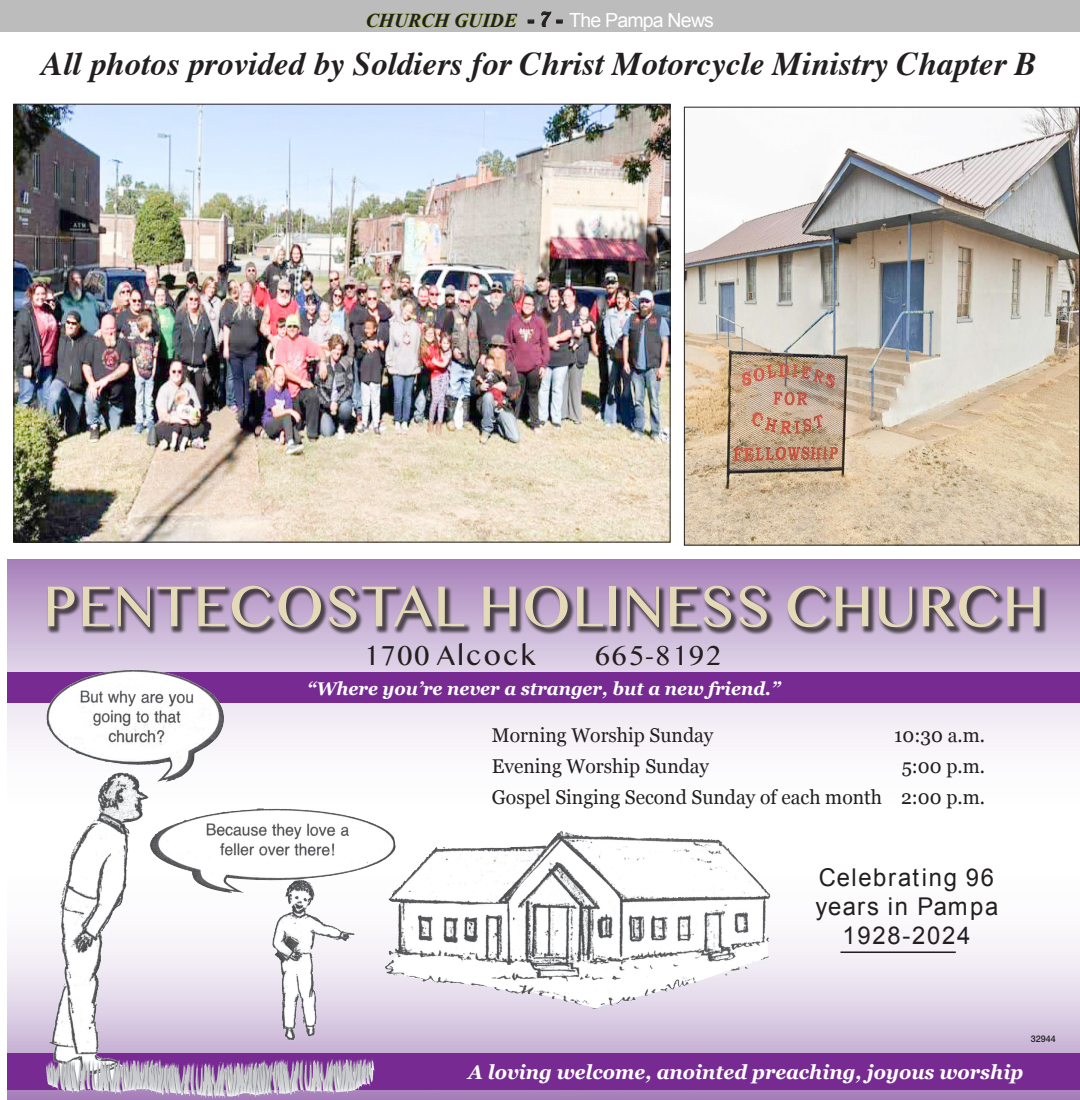
<style>
.page{position:relative;width:1080px;height:1100px;background:#fff}
.page>*{position:absolute;margin:0;border:0;box-sizing:border-box;transform-origin:0 0}
.t1{font:61.2px "Sinhala MN";letter-spacing:.01em;color:#e5dab7}
.t2{font:italic 700 33px "Times";color:#231f20}
.t3{font:29.1px "Sinhala MN";letter-spacing:.05em;color:#231f20}
.t4{font:24.45px/29.1px "Arial";letter-spacing:.075em;color:#231f20;text-align:center}
.t5{font:19.95px/30.6px "Georgia";color:#231f20;text-align:right}
.t6{font:italic 700 19.95px "Georgia";color:#fff}
.t7{font:19.5px "Arial";letter-spacing:-.04em;color:#fff}
.t8{font:italic 700 18.3px "Georgia";color:#fff}
.t9{font:500 9.15px "Helvetica Neue LT Std";color:#231f20}
.s1{font-family:"Times New Roman";font-weight:700;font-style:italic;color:#a1c43a}
.s2{font-weight:900;color:#231f20}
.s3{font-family:"Lobster";color:#231f20}
</style>
<div class="page">
<div style="left:0;top:0;width:1080px;height:31px;background:#bdbcbc"></div>
<svg style="left:8px;top:559px;width:1072px;height:540px"></svg>
<div style="left:47px;top:584px;width:1001px;height:51px;background:#231f20;opacity:.75"></div>
<div style="left:8px;top:672px;width:1072px;height:31px;background:#772a91"></div>
<div style="left:8px;top:1053px;width:1072px;height:36px;background:#772a91"></div>
<img style="left:28px;top:665px;width:751px;height:434px">
<hr style="left:840px;top:951px;width:116px;height:2px;background:#231f20">
<img style="left:686px;top:109px;width:392px;height:434px">
<img style="left:16px;top:106px;width:652px;height:434px">
<p class="t7" style="left:366px;top:7px;width:350px"><span class="s1">CHURCH GUIDE</span> <span class="s2">-</span> <span class="s3">7</span> <span class="s2">-</span> The Pampa News</p>
<p class="t2" style="left:41px;top:32px;width:997px">All photos provided by Soldiers for Christ Motorcycle Ministry Chapter B</p>
<p class="t1" style="left:43px;top:580px;width:1004px">PENTECOSTAL HOLINESS CHURCH</p>
<p class="t3" style="left:363px;top:642px;width:174px">1700 Alcock</p>
<p class="t3" style="left:595px;top:642px;width:128px">665-8192</p>
<p class="t8" style="left:307px;top:674px;width:475px">“Where you’re never a stranger, but a new friend.”</p>
<p class="t5" style="left:492px;top:719px;width:223px">Morning Worship Sunday</p>
<p class="t5" style="left:894px;top:719px;width:92px">10:30 a.m.</p>
<p class="t5" style="left:492px;top:749px;width:219px">Evening Worship Sunday</p>
<p class="t5" style="left:492px;top:749px;width:495px">5:00 p.m.<br>Gospel Singing Second Sunday of each month 2:00 p.m.</p>
<p class="t4" style="left:816px;top:863px;width:184px">Celebrating 96 years in Pampa<br>1928-2024</p>
<p class="t9" style="left:1031px;top:1033px;width:26px">32944</p>
<p class="t6" style="left:468px;top:1057px;width:557px">A loving welcome, anointed preaching, joyous worship</p>
</div>
